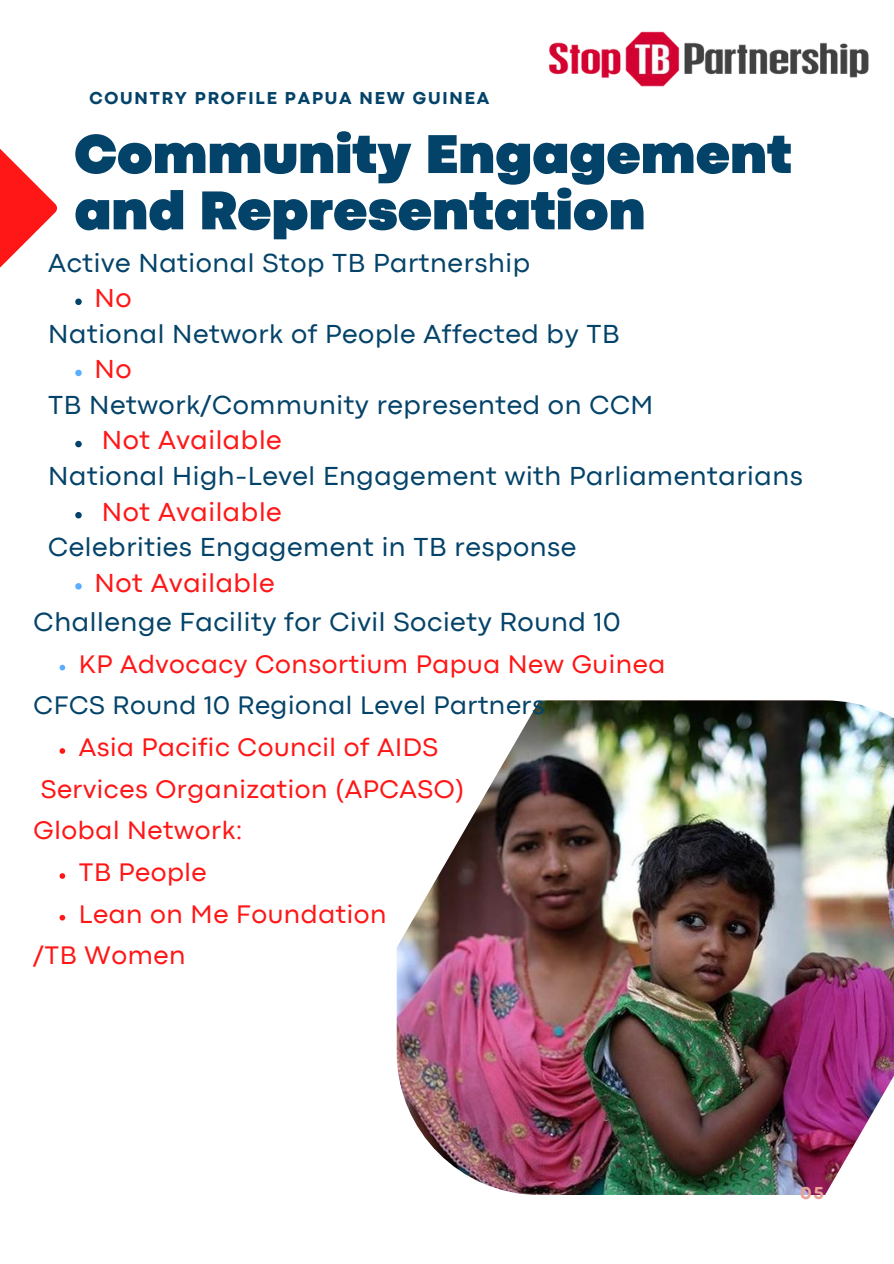
<style>
.page{position:relative;width:894px;height:1264px;background:#fff}
.page>*{position:absolute;margin:0;border:0;box-sizing:border-box;transform-origin:0 0}
.t1{font:900 57px/56.2px "Codec Pro";color:#044369}
.t2{font:27.3px "Codec Pro";letter-spacing:.02em;color:#044369}
.t3{font:27.15px "Codec Pro";letter-spacing:.02em;color:#044369}
.t4{font:27.15px "Codec Pro";letter-spacing:.02em;color:#ff1616}
.t5{font:26.55px/41.7px "Codec Pro";letter-spacing:.02em;color:#ff1616}
.t6{font:26.55px "Codec Pro";letter-spacing:.02em;color:#044369}
.t7{font:800 18px "Codec Pro";letter-spacing:.1em;color:#044369}
.t8{font:800 18px "Codec Pro";color:#e8a399}
</style>
<div class="page">
<svg style="left:0;top:148px;width:57px;height:120px"></svg>
<img style="left:396px;top:700px;width:497px;height:494px">
<img style="left:549px;top:31px;width:320px;height:56px">
<svg style="left:75px;top:298px;width:7px;height:7px"></svg>
<svg style="left:75px;top:370px;width:7px;height:6px"></svg>
<svg style="left:75px;top:441px;width:7px;height:6px"></svg>
<svg style="left:75px;top:512px;width:7px;height:6px"></svg>
<svg style="left:75px;top:583px;width:7px;height:6px"></svg>
<svg style="left:60px;top:664px;width:5px;height:6px"></svg>
<svg style="left:60px;top:748px;width:5px;height:5px"></svg>
<svg style="left:60px;top:873px;width:5px;height:5px"></svg>
<svg style="left:60px;top:914px;width:5px;height:6px"></svg>
<p class="t7" style="left:89px;top:92px;width:401px">COUNTRY PROFILE PAPUA NEW GUINEA</p>
<h1 class="t1" style="left:74px;top:130px;width:718px">Community Engagement and Representation</h1>
<p class="t3" style="left:48px;top:253px;width:483px">Active National Stop TB Partnership</p>
<p class="t4" style="left:94px;top:288px;width:39px">No</p>
<p class="t3" style="left:48px;top:324px;width:572px">National Network of People Affected by TB</p>
<p class="t4" style="left:95px;top:359px;width:39px">No</p>
<p class="t3" style="left:48px;top:395px;width:606px">TB Network/Community represented on CCM</p>
<p class="t4" style="left:102px;top:431px;width:181px">Not Available</p>
<p class="t3" style="left:48px;top:466px;width:756px">National High-Level Engagement with Parliamentarians</p>
<p class="t4" style="left:102px;top:502px;width:181px">Not Available</p>
<p class="t3" style="left:48px;top:537px;width:529px">Celebrities Engagement in TB response</p>
<p class="t4" style="left:95px;top:573px;width:181px">Not Available</p>
<p class="t2" style="left:34px;top:612px;width:588px">Challenge Facility for Civil Society Round 10</p>
<p class="t5" style="left:79px;top:645px;width:588px">KP Advocacy Consortium Papua New Guinea</p>
<p class="t6" style="left:34px;top:696px;width:512px">CFCS Round 10 Regional Level Partners</p>
<p class="t5" style="left:79px;top:728px;width:361px">Asia Pacific Council of AIDS</p>
<p class="t5" style="left:34px;top:770px;width:432px">Services Organization (APCASO)<br>Global Network:</p>
<p class="t5" style="left:79px;top:853px;width:309px">TB People<br>Lean on Me Foundation</p>
<p class="t5" style="left:34px;top:936px;width:153px">/TB Women</p>
<p class="t8" style="left:799px;top:1186px;width:25px">05</p>
</div>
